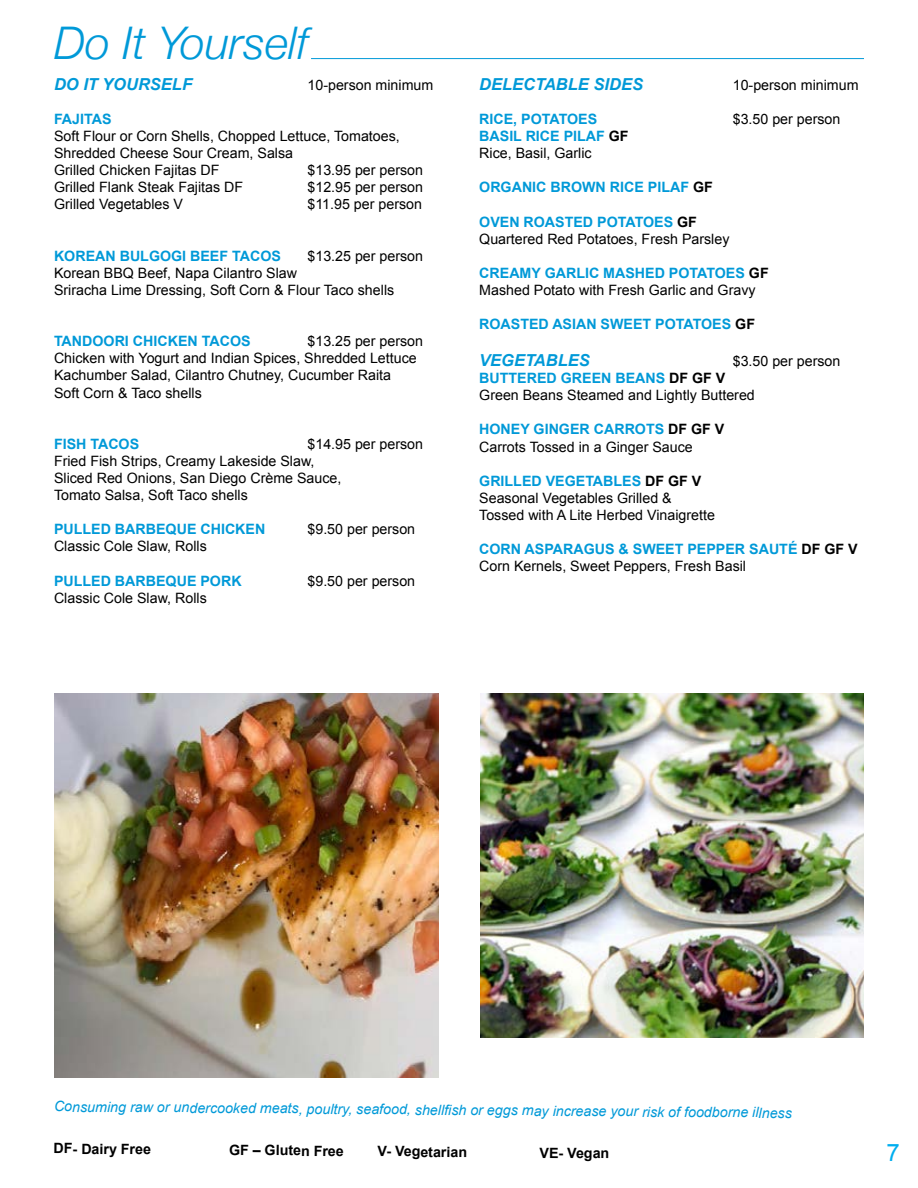
<style>
.page{position:relative;width:918px;height:1188px;background:#fff}
.page>*{position:absolute;margin:0;border:0;box-sizing:border-box;transform-origin:0 0}
.t1{font:italic 300 45px "Helvetica Neue";color:#0099d8}
.t2{font:24px "Arial";color:#00aeef}
.t3{font:italic 700 16.5px "Arial";color:#0099d8}
.t4{font:14.25px/17.1px "Arial";color:#000}
.t5{font:700 14.25px "Arial";color:#0099d8}
.t6{font:italic 14.25px "Arial";color:#0099d8}
.t7{font:700 14.25px "Arial";color:#000}
.s1{font-weight:700;color:#0099d8}
.s2{font-weight:700}
.s3{color:#000}
</style>
<div class="page">
<hr style="left:311px;top:58px;width:553px;height:1px;background:#0099d8">
<img style="left:54px;top:693px;width:385px;height:385px">
<img style="left:480px;top:693px;width:384px;height:345px">
<h1 class="t1" style="left:54px;top:8px;width:256px">Do It Yourself</h1>
<p class="t3" style="left:54px;top:73px;width:140px">DO IT YOURSELF</p>
<p class="t4" style="left:308px;top:76px;width:127px">10-person minimum</p>
<p class="t5" style="left:54px;top:109px;width:59px">FAJITAS</p>
<p class="t4" style="left:54px;top:128px;width:347px">Soft Flour or Corn Shells, Chopped Lettuce, Tomatoes,<br>Shredded Cheese Sour Cream, Salsa<br>Grilled Chicken Fajitas DF</p>
<p class="t4" style="left:308px;top:162px;width:117px">$13.95 per person</p>
<p class="t4" style="left:54px;top:179px;width:191px">Grilled Flank Steak Fajitas DF</p>
<p class="t4" style="left:308px;top:179px;width:117px">$12.95 per person</p>
<p class="t4" style="left:54px;top:196px;width:131px">Grilled Vegetables V</p>
<p class="t4" style="left:308px;top:196px;width:116px">$11.95 per person</p>
<p class="t5" style="left:54px;top:246px;width:228px">KOREAN BULGOGI BEEF TACOS</p>
<p class="t4" style="left:308px;top:247px;width:117px">$13.25 per person</p>
<p class="t4" style="left:54px;top:264px;width:342px">Korean BBQ Beef, Napa Cilantro Slaw<br>Sriracha Lime Dressing, Soft Corn &amp; Flour Taco shells</p>
<p class="t5" style="left:54px;top:332px;width:198px">TANDOORI CHICKEN TACOS</p>
<p class="t4" style="left:54px;top:333px;width:371px;text-indent:253px">$13.25 per person Chicken with Yogurt and Indian Spices, Shredded Lettuce Kachumber Salad, Cilantro Chutney, Cucumber Raita<br>Soft Corn &amp; Taco shells</p>
<p class="t4" style="left:54px;top:435px;width:371px;text-indent:253px">$14.95 per person<br>Fried Fish Strips, Creamy Lakeside Slaw,<br>Sliced Red Onions, San Diego Crème Sauce,<br>Tomato Salsa, Soft Taco shells</p>
<p class="t5" style="left:54px;top:520px;width:213px">PULLED BARBEQUE CHICKEN</p>
<p class="t4" style="left:308px;top:521px;width:109px">$9.50 per person</p>
<p class="t4" style="left:54px;top:538px;width:154px">Classic Cole Slaw, Rolls</p>
<p class="t5" style="left:54px;top:571px;width:189px">PULLED BARBEQUE PORK</p>
<p class="t4" style="left:308px;top:572px;width:109px">$9.50 per person</p>
<p class="t4" style="left:54px;top:589px;width:154px">Classic Cole Slaw, Rolls</p>
<p class="t5" style="left:54px;top:434px;width:87px">FISH TACOS</p>
<p class="t3" style="left:479px;top:73px;width:165px">DELECTABLE SIDES</p>
<p class="t4" style="left:733px;top:76px;width:127px">10-person minimum</p>
<p class="t5" style="left:479px;top:109px;width:119px">RICE, POTATOES</p>
<p class="t4" style="left:733px;top:111px;width:109px">$3.50 per person</p>
<p class="t4" style="left:479px;top:128px;width:151px"><span class="s1">BASIL RICE PILAF</span> <span class="s2">GF<br></span>Rice, Basil, Garlic</p>
<p class="t5" style="left:479px;top:178px;width:235px">ORGANIC BROWN RICE PILAF <span class="s3">GF</span></p>
<p class="t4" style="left:479px;top:213px;width:252px"><span class="s1">OVEN ROASTED POTATOES</span> <span class="s2">GF<br></span>Quartered Red Potatoes, Fresh Parsley</p>
<p class="t4" style="left:479px;top:264px;width:291px"><span class="s1">CREAMY GARLIC MASHED POTATOES</span> <span class="s2">GF<br></span>Mashed Potato with Fresh Garlic and Gravy</p>
<p class="t5" style="left:479px;top:315px;width:277px">ROASTED ASIAN SWEET POTATOES <span class="s3">GF</span></p>
<p class="t3" style="left:479px;top:349px;width:112px">VEGETABLES</p>
<p class="t4" style="left:733px;top:353px;width:109px">$3.50 per person</p>
<p class="t4" style="left:479px;top:370px;width:277px"><span class="s1">BUTTERED GREEN BEANS</span> <span class="s2">DF GF V<br></span>Green Beans Steamed and Lightly Buttered</p>
<p class="t4" style="left:479px;top:421px;width:247px"><span class="s1">HONEY GINGER CARROTS</span> <span class="s2">DF GF V<br></span>Carrots Tossed in a Ginger Sauce</p>
<p class="t4" style="left:479px;top:472px;width:237px"><span class="s1">GRILLED VEGETABLES</span> <span class="s2">DF GF V<br></span>Seasonal Vegetables Grilled &amp;<br>Tossed with A Lite Herbed Vinaigrette</p>
<p class="t4" style="left:479px;top:541px;width:380px"><span class="s1">CORN ASPARAGUS &amp; SWEET PEPPER SAUTÉ</span> <span class="s2">DF GF V<br></span>Corn Kernels, Sweet Peppers, Fresh Basil</p>
<p class="t6" style="left:54px;top:1100px;width:739px">Consuming raw or undercooked meats, poultry, seafood, shellfish or eggs may increase your risk of foodborne illness</p>
<p class="t7" style="left:54px;top:1139px;width:99px">DF- Dairy Free</p>
<p class="t7" style="left:229px;top:1141px;width:116px">GF – Gluten Free</p>
<p class="t7" style="left:378px;top:1142px;width:91px">V- Vegetarian</p>
<p class="t7" style="left:540px;top:1143px;width:71px">VE- Vegan</p>
<h2 class="t2" style="left:887px;top:1137px;width:15px">7</h2>
</div>
